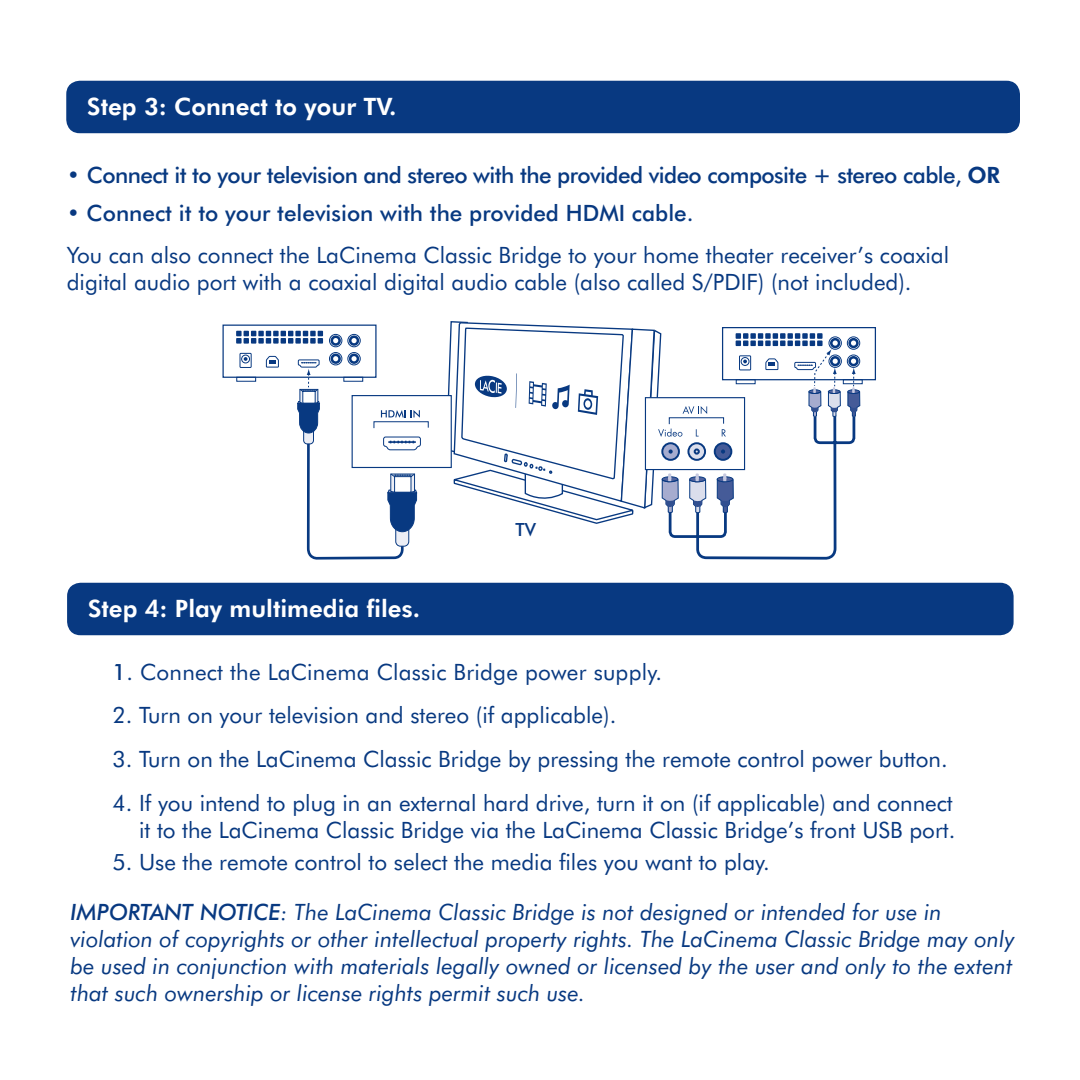
<style>
.page{position:relative;width:1080px;height:1080px;background:#fff}
.page>*{position:absolute;margin:0;border:0;box-sizing:border-box;transform-origin:0 0}
.t1{font:800 24px "Futura BT";color:#fff}
.t2{font:22.5px/42px "Futura BT";color:#083981}
.t3{font:italic 22.5px/27px "Futura BT";color:#083981}
.t4{font:500 22.5px "Futura BT";letter-spacing:-.025em;color:#083981}
.t5{font:500 18.3px "Futura BT";color:#083981}
.s1{font-weight:800}
.s2{font-weight:500}
</style>
<div class="page">
<div style="left:843px;top:379px;width:20px;height:5px;border:1px solid #083981"></div>
<svg style="left:236px;top:331px;width:87px;height:13px"></svg>
<div style="left:240px;top:353px;width:11px;height:15px;border:1px solid #083981"></div>
<div style="left:222px;top:325px;width:155px;height:53px;border:1px solid #083981"></div>
<div style="left:236px;top:377px;width:20px;height:5px;border:1px solid #083981"></div>
<div style="left:241px;top:355px;width:9px;height:8px;border:1px solid #083981;border-radius:50%"></div>
<svg style="left:244px;top:357px;width:3px;height:4px"></svg>
<svg style="left:266px;top:356px;width:13px;height:12px"></svg>
<svg style="left:331px;top:335px;width:10px;height:11px"></svg>
<div style="left:329px;top:334px;width:13px;height:13px;border:1px solid #083981;border-radius:50%"></div>
<svg style="left:349px;top:335px;width:10px;height:11px"></svg>
<div style="left:348px;top:334px;width:12px;height:13px;border:1px solid #083981;border-radius:50%"></div>
<div style="left:329px;top:352px;width:13px;height:13px;border:1px solid #083981;border-radius:50%"></div>
<div style="left:348px;top:352px;width:12px;height:13px;border:1px solid #083981;border-radius:50%"></div>
<div style="left:352px;top:395px;width:100px;height:73px;background:#fff;border:1px solid #083981"></div>
<svg style="left:445px;top:321px;width:415px;height:239px"></svg>
<div style="left:374px;top:421px;width:55px;height:7px;border:1px solid #083981"></div>
<svg style="left:297px;top:354px;width:124px;height:206px"></svg>
<div style="left:66px;top:81px;width:954px;height:52px;background:#083981;border-radius:14px"></div>
<div style="left:67px;top:583px;width:947px;height:52px;background:#083981;border-radius:14px"></div>
<p class="t1" style="left:87px;top:92px;width:311px">Step 3: Connect to your TV.</p>
<p class="t4" style="left:67px;top:162px;width:935px">• Connect it to your television and stereo with the provided video composite + stereo cable, <span class="s1">OR</span></p>
<p class="t2" style="left:67px;top:192px;width:884px">• <span class="s2">Connect it to your television with the provided HDMI cable.<br></span>You can also connect the LaCinema Classic Bridge to your home theater receiver’s coaxial</p>
<p class="t2" style="left:67px;top:261px;width:846px">digital audio port with a coaxial digital audio cable (also called S/PDIF) (not included).</p>
<p class="t1" style="left:88px;top:594px;width:333px">Step 4: Play multimedia files.</p>
<p class="t5" style="left:515px;top:519px;width:22px">TV</p>
<p class="t2" style="left:113px;top:650px;width:551px"><span class="s2">1</span>. Connect the LaCinema Classic Bridge power supply.</p>
<p class="t2" style="left:113px;top:694px;width:505px">2. Turn on your television and stereo (if applicable).</p>
<p class="t2" style="left:113px;top:738px;width:837px">3. Turn on the LaCinema Classic Bridge by pressing the remote control power button.</p>
<p class="t2" style="left:113px;top:789px;width:844px;line-height:27px;text-align:right">4. If you intend to plug in an external hard drive, turn it on (if applicable) and connect it to the LaCinema Classic Bridge via the LaCinema Classic Bridge’s front USB port.</p>
<p class="t2" style="left:113px;top:841px;width:659px">5. Use the remote control to select the media files you want to play.</p>
<p class="t3" style="left:71px;top:898px;width:946px"><span class="s2">IMPORTANT NOTICE</span>: The LaCinema Classic Bridge is not designed or intended for use in violation of copyrights or other intellectual property rights. The LaCinema Classic Bridge may only be used in conjunction with materials legally owned or licensed by the user and only to the extent that such ownership or license rights permit such use.</p>
</div>
